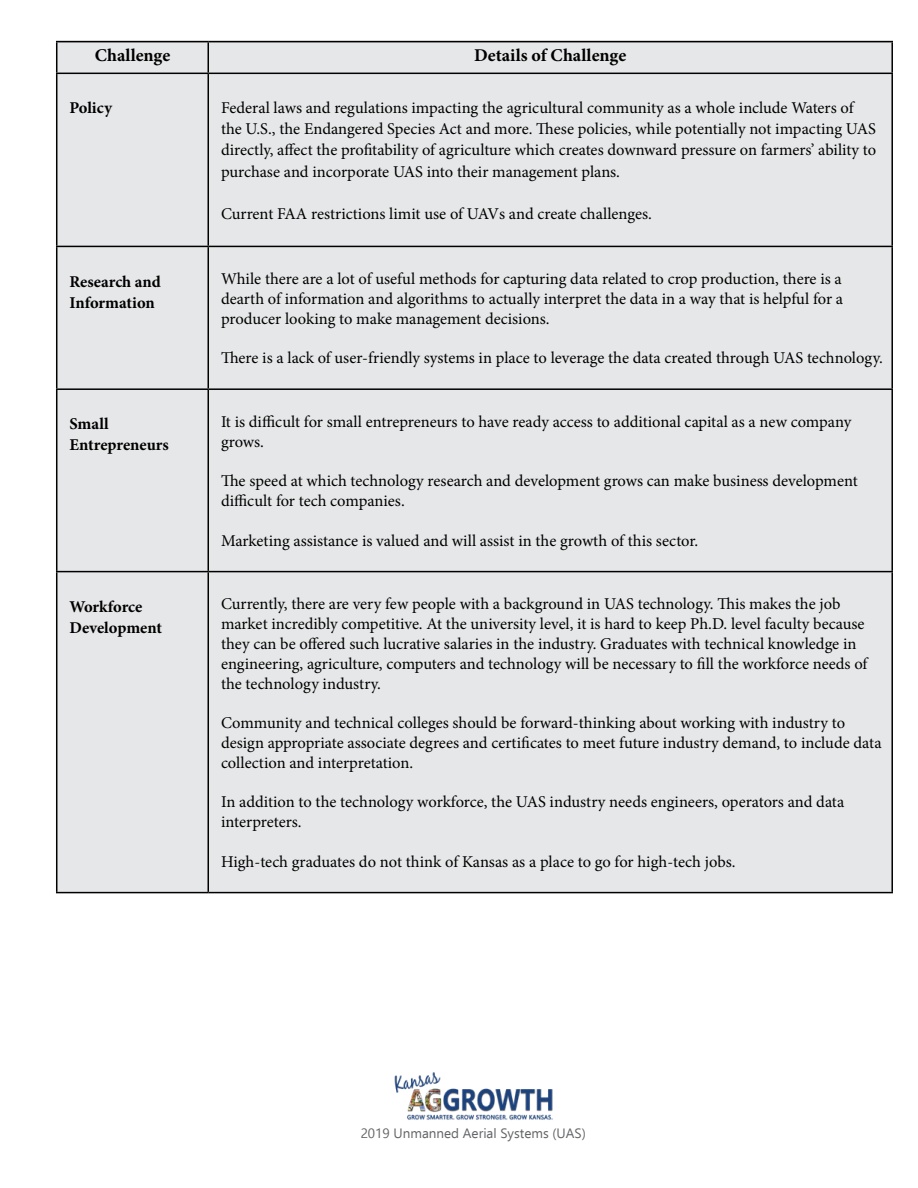
<style>
.page{position:relative;width:918px;height:1188px;background:#fff}
.page>*{position:absolute;margin:0;border:0;box-sizing:border-box;transform-origin:0 0}
.t1{font:700 18px "Minion Pro";color:#000}
.t2{font:16.5px/19.8px "Minion Pro";color:#000}
.t3{font:700 16.5px/21px "Minion Pro";letter-spacing:-.005em;color:#000}
.t4{font:13.5px "Ebrima";color:#636466}
</style>
<div class="page">
<img style="left:394px;top:1072px;width:159px;height:48px">
<div style="left:56px;top:40px;width:837px;height:852px;background:#e6e7e8"></div>
<hr style="left:56px;top:41px;width:152px;height:1px;background:#000">
<hr style="left:56px;top:42px;width:1px;height:31px;background:#000">
<hr style="left:208px;top:41px;width:685px;height:1px;background:#000">
<hr style="left:208px;top:42px;width:1px;height:31px;background:#000">
<hr style="left:891px;top:42px;width:2px;height:31px;background:#000">
<hr style="left:56px;top:73px;width:152px;height:1px;background:#000">
<hr style="left:56px;top:74px;width:1px;height:172px;background:#000">
<hr style="left:208px;top:73px;width:685px;height:1px;background:#000">
<hr style="left:208px;top:74px;width:1px;height:172px;background:#000">
<hr style="left:891px;top:74px;width:2px;height:172px;background:#000">
<hr style="left:56px;top:246px;width:152px;height:1px;background:#000">
<hr style="left:56px;top:247px;width:1px;height:141px;background:#000">
<hr style="left:208px;top:246px;width:685px;height:1px;background:#000">
<hr style="left:208px;top:247px;width:1px;height:141px;background:#000">
<hr style="left:891px;top:247px;width:2px;height:141px;background:#000">
<hr style="left:56px;top:388px;width:152px;height:2px;background:#000">
<hr style="left:56px;top:390px;width:1px;height:181px;background:#000">
<hr style="left:208px;top:388px;width:685px;height:2px;background:#000">
<hr style="left:208px;top:390px;width:1px;height:181px;background:#000">
<hr style="left:891px;top:390px;width:2px;height:181px;background:#000">
<hr style="left:56px;top:571px;width:152px;height:1px;background:#000">
<hr style="left:56px;top:572px;width:1px;height:320px;background:#000">
<hr style="left:208px;top:571px;width:685px;height:1px;background:#000">
<hr style="left:208px;top:572px;width:1px;height:320px;background:#000">
<hr style="left:891px;top:572px;width:2px;height:320px;background:#000">
<hr style="left:56px;top:892px;width:152px;height:1px;background:#000">
<hr style="left:208px;top:892px;width:685px;height:1px;background:#000">
<p class="t1" style="left:95px;top:44px;width:77px">Challenge</p>
<p class="t1" style="left:474px;top:44px;width:154px">Details of Challenge</p>
<p class="t3" style="left:69px;top:98px;width:44px">Policy</p>
<p class="t2" style="left:221px;top:97px;width:657px;line-height:21.3px">Federal laws and regulations impacting the agricultural community as a whole include Waters of the U.S., the Endangered Species Act and more. These policies, while potentially not impacting UAS directly, affect the profitability of agriculture which creates downward pressure on farmers’ ability to purchase and incorporate UAS into their management plans.</p>
<p class="t2" style="left:221px;top:204px;width:432px">Current FAA restrictions limit use of UAVs and create challenges.</p>
<p class="t3" style="left:69px;top:271px;width:93px">Research and<br>Information</p>
<p class="t2" style="left:221px;top:269px;width:624px;text-align:justify">While there are a lot of useful methods for capturing data related to crop production, there is a dearth of information and algorithms to actually interpret the data in a way that is helpful for a producer looking to make management decisions.</p>
<p class="t2" style="left:221px;top:348px;width:663px">There is a lack of user-friendly systems in place to leverage the data created through UAS technology.</p>
<p class="t3" style="left:69px;top:414px;width:101px">Small<br>Entrepreneurs</p>
<p class="t2" style="left:221px;top:412px;width:632px">It is difficult for small entrepreneurs to have ready access to additional capital as a new company grows.</p>
<p class="t2" style="left:221px;top:471px;width:638px">The speed at which technology research and development grows can make business development difficult for tech companies.</p>
<p class="t2" style="left:221px;top:531px;width:479px">Marketing assistance is valued and will assist in the growth of this sector.</p>
<p class="t3" style="left:69px;top:597px;width:94px">Workforce<br>Development</p>
<p class="t2" style="left:221px;top:594px;width:648px">Currently, there are very few people with a background in UAS technology. This makes the job market incredibly competitive. At the university level, it is hard to keep Ph.D. level faculty because they can be offered such lucrative salaries in the industry. Graduates with technical knowledge in engineering, agriculture, computers and technology will be necessary to fill the workforce needs of the technology industry.</p>
<p class="t2" style="left:221px;top:713px;width:662px">Community and technical colleges should be forward-thinking about working with industry to design appropriate associate degrees and certificates to meet future industry demand, to include data collection and interpretation.</p>
<p class="t2" style="left:221px;top:792px;width:625px">In addition to the technology workforce, the UAS industry needs engineers, operators and data interpreters.</p>
<p class="t2" style="left:221px;top:852px;width:516px">High-tech graduates do not think of Kansas as a place to go for high-tech jobs.</p>
<p class="t4" style="left:361px;top:1124px;width:227px">2019 Unmanned Aerial Systems (UAS)</p>
</div>
